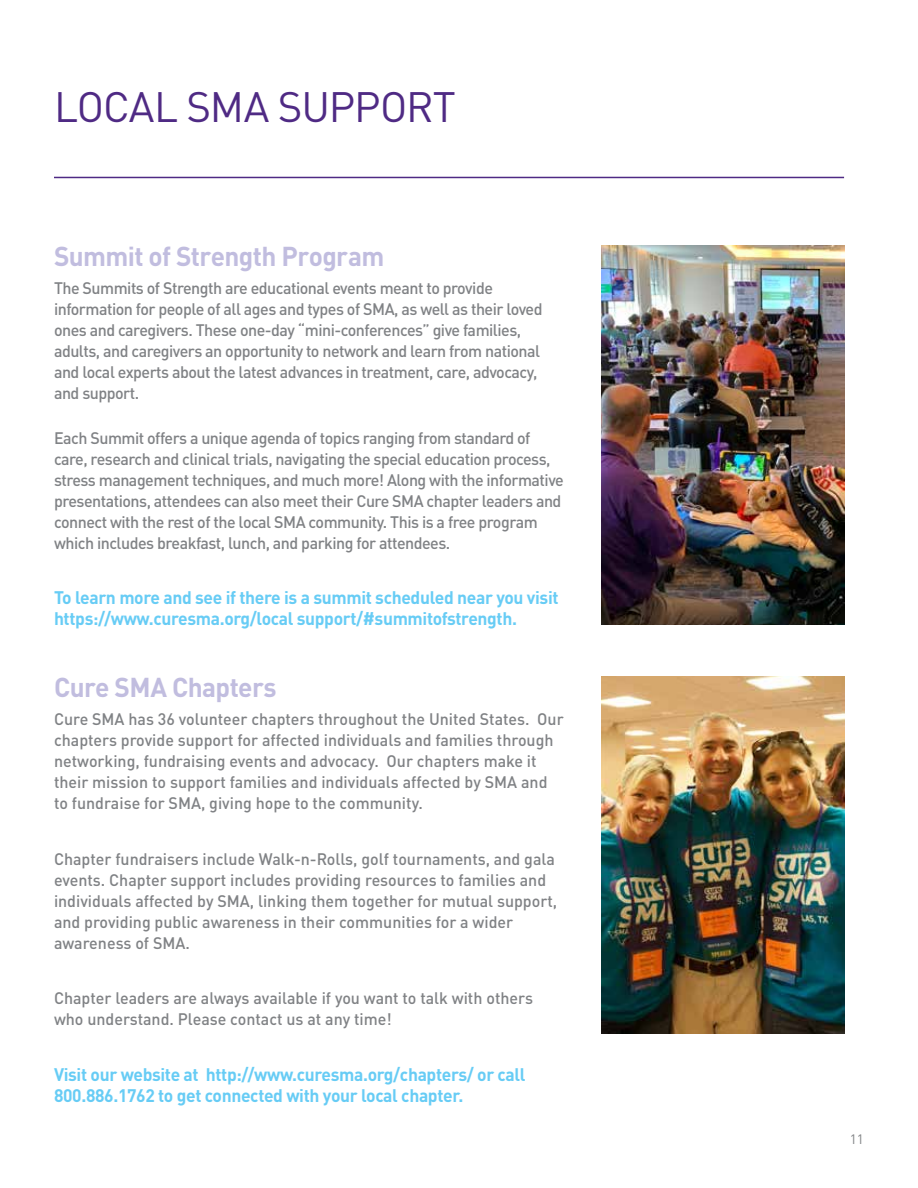
<style>
.page{position:relative;width:918px;height:1188px;background:#fff}
.page>*{position:absolute;margin:0;border:0;box-sizing:border-box;transform-origin:0 0}
.t1{font:42px "DINOT";letter-spacing:-.025em;color:#4f2a84}
.t2{font:700 27px "DINOT";letter-spacing:-.025em;color:#c1bddf}
.t3{font:700 18px/21px "DINOT";letter-spacing:-.02em;color:#67ccf5}
.t4{font:500 16.5px/21px "DINOT";letter-spacing:-.03em;color:#808285}
.t5{font:500 16.5px/21px "DINOT";color:#808285}
.t6{font:13.5px "DINOT";color:#808285}
</style>
<div class="page">
<img style="left:601px;top:245px;width:243px;height:379px">
<img style="left:601px;top:677px;width:243px;height:357px">
<hr style="left:54px;top:177px;width:790px;height:1px;background:#4f2a84">
<h1 class="t1" style="left:54px;top:81px;width:403px">LOCAL SMA SUPPORT</h1>
<h2 class="t2" style="left:54px;top:239px;width:332px">Summit of Strength Program</h2>
<p class="t4" style="left:54px;top:277px;width:490px">The Summits of Strength are educational events meant to provide information for people of all ages and types of SMA, as well as their loved ones and caregivers. These one-day “mini-conferences” give families, adults, and caregivers an opportunity to network and learn from national and local experts about the latest advances in treatment, care, advocacy, and support.</p>
<p class="t4" style="left:54px;top:427px;width:511px">Each Summit offers a unique agenda of topics ranging from standard of care, research and clinical trials, navigating the special education process, stress management techniques, and much more! Along with the informative presentations, attendees can also meet their Cure SMA chapter leaders and connect with the rest of the local SMA community. This is a free program which includes breakfast, lunch, and parking for attendees.</p>
<p class="t3" style="left:54px;top:587px;width:506px">To learn more and see if there is a summit scheduled near you visit https://www.curesma.org/local support/#summitofstrength.</p>
<h2 class="t2" style="left:54px;top:670px;width:224px">Cure SMA Chapters</h2>
<p class="t5" style="left:54px;top:708px;width:511px">Cure SMA has 36 volunteer chapters throughout the United States. Our chapters provide support for affected individuals and families through networking, fundraising events and advocacy. Our chapters make it their mission to support families and individuals affected by SMA and to fundraise for SMA, giving hope to the community.</p>
<p class="t5" style="left:54px;top:848px;width:505px">Chapter fundraisers include Walk-n-Rolls, golf tournaments, and gala events. Chapter support includes providing resources to families and individuals affected by SMA, linking them together for mutual support, and providing public awareness in their communities for a wider awareness of SMA.</p>
<p class="t5" style="left:54px;top:987px;width:481px">Chapter leaders are always available if you want to talk with others who understand. Please contact us at any time!</p>
<p class="t3" style="left:54px;top:1063px;width:473px">Visit our website at http://www.curesma.org/chapters/ or call<br>800.886.1762 to get connected with your local chapter.</p>
<p class="t6" style="left:850px;top:1131px;width:16px">11</p>
</div>
